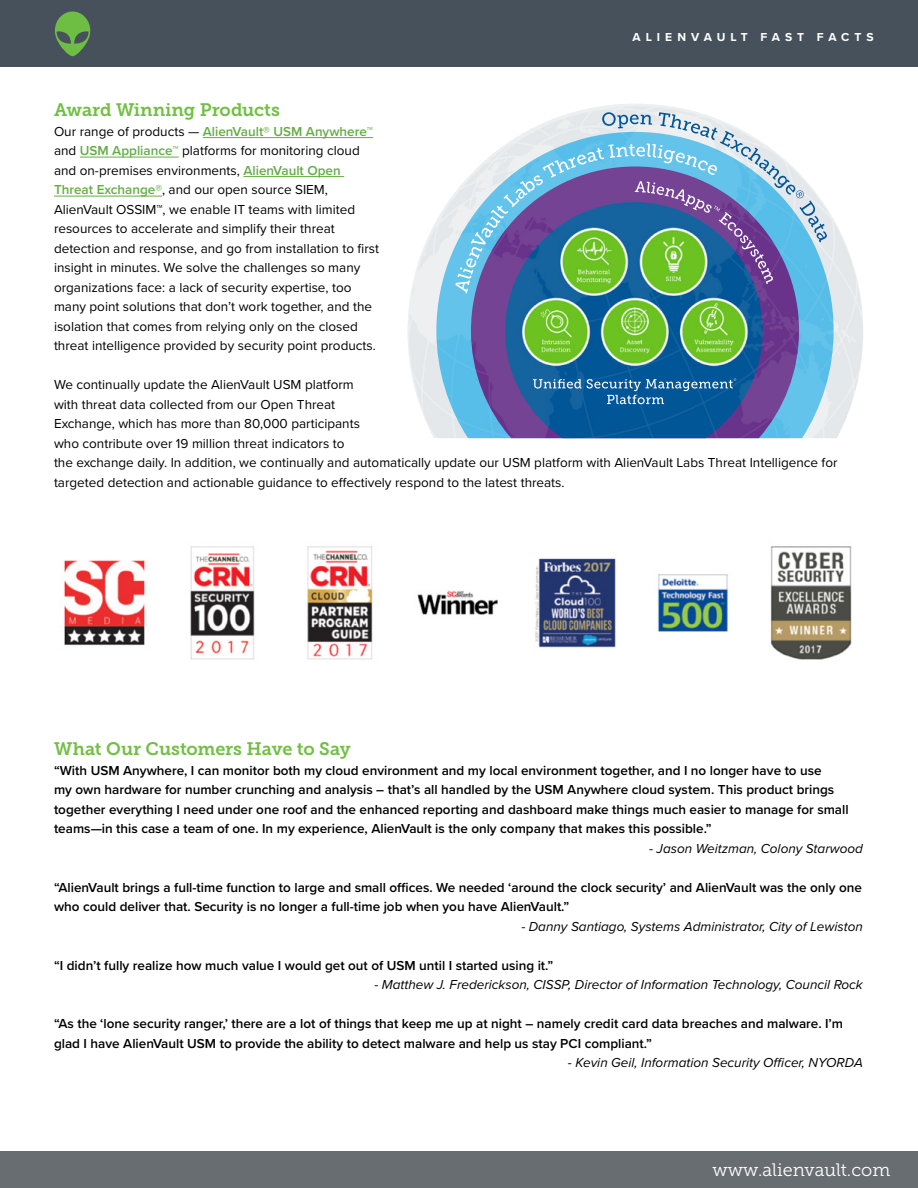
<style>
.page{position:relative;width:918px;height:1188px;background:#fff}
.page>*{position:absolute;margin:0;border:0;box-sizing:border-box;transform-origin:0 0}
.t1{font:18px "Museo Slab 700";letter-spacing:-.005em;color:#72bf44}
.t2{font:18px "Museo Slab 300";letter-spacing:-.005em;color:#fff}
.t3{font:13.5px/19.5px "Proxima Nova";color:#000}
.t4{font:600 13.5px/19.5px "Proxima Nova";color:#000}
.t5{font:italic 13.5px "Proxima Nova";color:#000}
.t6{font:700 12px "Proxima Nova";letter-spacing:.415em;color:#fff}
.s1{font-weight:600;color:#63ad44}
.s2{font-style:normal}
</style>
<div class="page">
<div style="left:0;top:0;width:918px;height:68px;background:#46515b"></div>
<div style="left:0;top:1152px;width:918px;height:36px;background:#686d72"></div>
<svg style="left:55px;top:12px;width:35px;height:44px"></svg>
<hr style="left:203px;top:137px;width:170px;height:1px;background:#63ad44">
<hr style="left:80px;top:157px;width:99px;height:1px;background:#63ad44">
<hr style="left:243px;top:176px;width:101px;height:1px;background:#63ad44">
<hr style="left:54px;top:196px;width:108px;height:1px;background:#63ad44">
<img style="left:407px;top:104px;width:456px;height:334px">
<img style="left:436px;top:132px;width:398px;height:306px">
<img style="left:471px;top:166px;width:328px;height:272px">
<img style="left:505px;top:202px;width:258px;height:236px">
<img style="left:455px;top:232px;width:31px;height:61px">
<img style="left:481px;top:206px;width:27px;height:32px">
<img style="left:504px;top:175px;width:39px;height:32px">
<img style="left:543px;top:148px;width:61px;height:30px">
<img style="left:608px;top:143px;width:100px;height:28px">
<svg style="left:707px;top:165px;width:10px;height:10px"></svg>
<img style="left:602px;top:112px;width:108px;height:26px">
<img style="left:635px;top:181px;width:85px;height:32px">
<img style="left:533px;top:378px;width:203px;height:11px">
<img style="left:607px;top:395px;width:57px;height:9px">
<img style="left:64px;top:546px;width:788px;height:114px">
<p class="t6" style="left:633px;top:28px;width:243px">ALIENVAULT FAST FACTS</p>
<h1 class="t1" style="left:54px;top:100px;width:227px">Award Winning Products</h1>
<p class="t3" style="left:54px;top:121px;width:327px">Our range of products — <span class="s1">AlienVault® USM Anywhere™ </span>and <span class="s1">USM Appliance™</span> platforms for monitoring cloud and on-premises environments, <span class="s1">AlienVault Open Threat Exchange®</span>, and our open source SIEM, AlienVault OSSIM™, we enable IT teams with limited resources to accelerate and simplify their threat detection and response, and go from installation to first insight in minutes. We solve the challenges so many organizations face: a lack of security expertise, too many point solutions that don’t work together, and the isolation that comes from relying only on the closed threat intelligence provided by security point products.</p>
<p class="t3" style="left:54px;top:374px;width:785px">We continually update the AlienVault USM platform<br>with threat data collected from our Open Threat<br>Exchange, which has more than 80,000 participants<br>who contribute over 19 million threat indicators to<br>the exchange daily. In addition, we continually and automatically update our USM platform with AlienVault Labs Threat Intelligence for targeted detection and actionable guidance to effectively respond to the latest threats.</p>
<h1 class="t1" style="left:54px;top:739px;width:298px">What Our Customers Have to Say</h1>
<p class="t4" style="left:54px;top:760px;width:796px">“With USM Anywhere, I can monitor both my cloud environment and my local environment together, and I no longer have to use<br>my own hardware for number crunching and analysis – that’s all handled by the USM Anywhere cloud system. This product brings together everything I need under one roof and the enhanced reporting and dashboard make things much easier to manage for small teams—in this case a team of one. In my experience, AlienVault is the only company that makes this possible.”</p>
<p class="t5" style="left:649px;top:838px;width:215px"><span class="s2">-</span> Jason Weitzman, Colony Starwood</p>
<p class="t4" style="left:54px;top:877px;width:809px">“AlienVault brings a full-time function to large and small offices. We needed ‘around the clock security’ and AlienVault was the only one who could deliver that. Security is no longer a full-time job when you have AlienVault.”</p>
<p class="t5" style="left:521px;top:916px;width:343px"><span class="s2">-</span> Danny Santiago, Systems Administrator, City of Lewiston</p>
<p class="t4" style="left:54px;top:955px;width:501px">“I didn’t fully realize how much value I would get out of USM until I started using it.”</p>
<p class="t5" style="left:374px;top:975px;width:490px"><span class="s2">-</span> Matthew J. Frederickson, CISSP, Director of Information Technology, Council Rock</p>
<p class="t4" style="left:54px;top:1014px;width:791px">“As the ‘lone security ranger,’ there are a lot of things that keep me up at night – namely credit card data breaches and malware. I’m glad I have AlienVault USM to provide the ability to detect malware and help us stay PCI compliant.”</p>
<p class="t5" style="left:568px;top:1053px;width:297px"><span class="s2">-</span> Kevin Geil, Information Security Officer, NYORDA</p>
<h1 class="t2" style="left:713px;top:1160px;width:179px">www.alienvault.com</h1>
</div>
